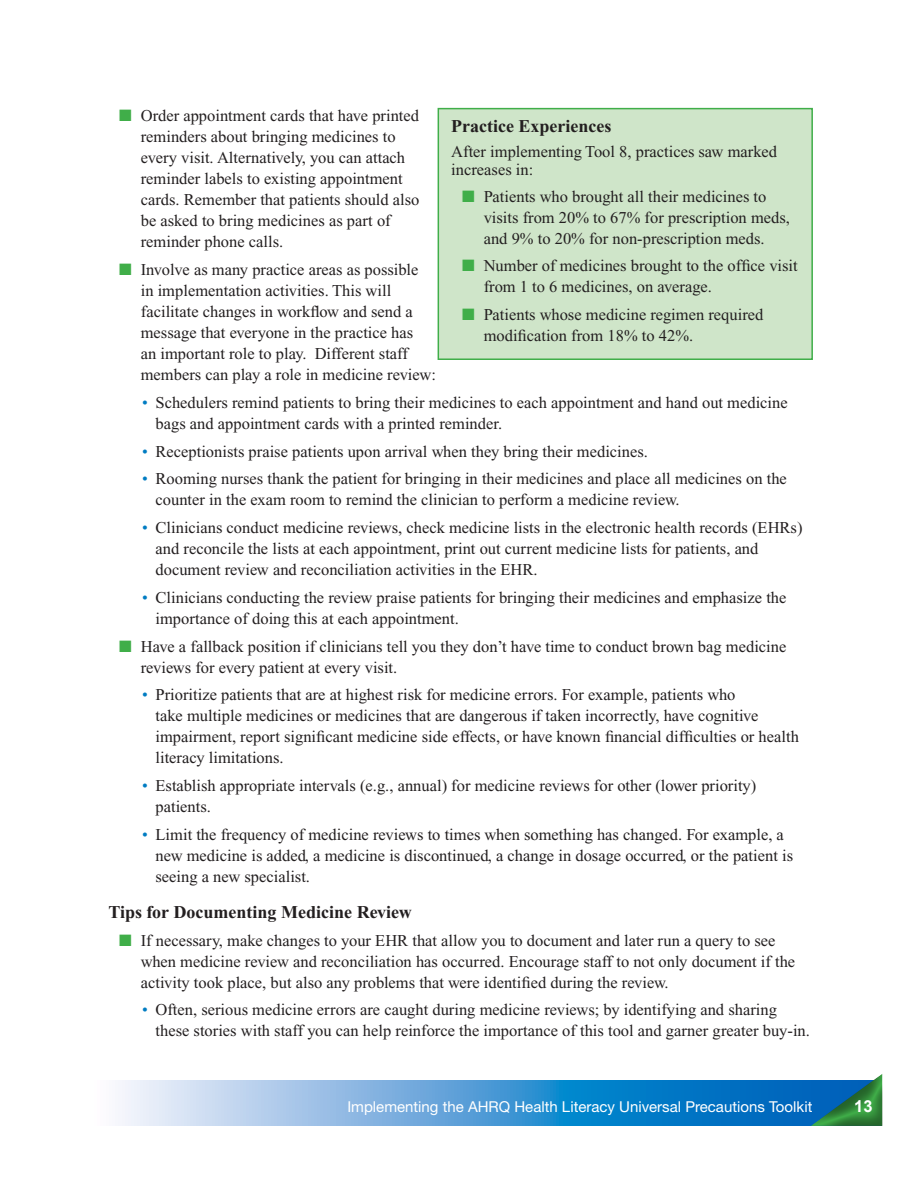
<style>
.page{position:relative;width:920px;height:1189px;background:#fff}
.page>*{position:absolute;margin:0;border:0;box-sizing:border-box;transform-origin:0 0}
.Head_2{font:700 18px "Times New Roman";color:#231f20}
.Contents{font:16.5px/21px "Times New Roman";color:#231f20}
.t1{font:700 16.5px "Arial";color:#fff}
.t2{font:15px "Helvetica Neue";color:#fff}
.s1{color:#40ae49}
.s2{color:#007cc2}
</style>
<div class="page">
<svg style="left:122px;top:1080px;width:688px;height:45px;background:#5ba2d8"></svg>
<div style="left:810px;top:1071px;width:74px;height:56px;background:#231f20;opacity:.5"></div>
<div style="left:437px;top:108px;width:376px;height:252px;background:#cfe5c9;border:2px solid #40ae49"></div>
<p class="Contents" style="left:141px;top:105px;width:280px;text-indent:-22px"><span class="s1">■</span> Order appointment cards that have printed reminders about bringing medicines to every visit. Alternatively, you can attach reminder labels to existing appointment cards. Remember that patients should also be asked to bring medicines as part of reminder phone calls.</p>
<p class="Contents" style="left:141px;top:259px;width:297px;text-indent:-22px"><span class="s1">■</span> Involve as many practice areas as possible<br>in implementation activities. This will facilitate changes in workflow and send a message that everyone in the practice has<br>an important role to play. Different staff members can play a role in medicine review:</p>
<p class="Contents" style="left:155px;top:392px;width:633px;text-indent:-13px"><span class="s2">•</span> Schedulers remind patients to bring their medicines to each appointment and hand out medicine bags and appointment cards with a printed reminder.</p>
<p class="Contents" style="left:142px;top:441px;width:507px"><span class="s2">•</span> Receptionists praise patients upon arrival when they bring their medicines.</p>
<p class="Contents" style="left:155px;top:468px;width:633px;text-indent:-13px"><span class="s2">•</span> Rooming nurses thank the patient for bringing in their medicines and place all medicines on the counter in the exam room to remind the clinician to perform a medicine review.</p>
<p class="Contents" style="left:155px;top:517px;width:648px;text-indent:-13px"><span class="s2">•</span> Clinicians conduct medicine reviews, check medicine lists in the electronic health records (EHRs) and reconcile the lists at each appointment, print out current medicine lists for patients, and document review and reconciliation activities in the EHR.</p>
<p class="Contents" style="left:155px;top:587px;width:632px;text-indent:-13px"><span class="s2">•</span> Clinicians conducting the review praise patients for bringing their medicines and emphasize the importance of doing this at each appointment.</p>
<p class="Contents" style="left:141px;top:636px;width:647px;text-indent:-22px"><span class="s1">■</span> Have a fallback position if clinicians tell you they don’t have time to conduct brown bag medicine reviews for every patient at every visit.</p>
<p class="Contents" style="left:155px;top:684px;width:645px;text-indent:-13px"><span class="s2">•</span> Prioritize patients that are at highest risk for medicine errors. For example, patients who<br>take multiple medicines or medicines that are dangerous if taken incorrectly, have cognitive impairment, report significant medicine side effects, or have known financial difficulties or health literacy limitations.</p>
<p class="Contents" style="left:155px;top:775px;width:602px;text-indent:-13px"><span class="s2">•</span> Establish appropriate intervals (e.g., annual) for medicine reviews for other (lower priority) patients.</p>
<p class="Contents" style="left:155px;top:824px;width:639px;text-indent:-13px"><span class="s2">•</span> Limit the frequency of medicine reviews to times when something has changed. For example, a new medicine is added, a medicine is discontinued, a change in dosage occurred, or the patient is seeing a new specialist.</p>
<p class="Head_2" style="left:108px;top:902px;width:305px">Tips for Documenting Medicine Review</p>
<p class="Contents" style="left:141px;top:930px;width:656px;text-indent:-22px"><span class="s1">■</span> If necessary, make changes to your EHR that allow you to document and later run a query to see when medicine review and reconciliation has occurred. Encourage staff to not only document if the activity took place, but also any problems that were identified during the review.</p>
<p class="Contents" style="left:155px;top:999px;width:656px;text-indent:-13px"><span class="s2">•</span> Often, serious medicine errors are caught during medicine reviews; by identifying and sharing these stories with staff you can help reinforce the importance of this tool and garner greater buy-in.</p>
<p class="Head_2" style="left:451px;top:116px;width:162px">Practice Experiences</p>
<p class="Contents" style="left:451px;top:143px;width:327px;line-height:18px">After implementing Tool 8, practices saw marked increases in:</p>
<p class="Contents" style="left:483px;top:186px;width:308px;text-indent:-22px"><span class="s1">■</span> Patients who brought all their medicines to visits from 20% to 67% for prescription meds, and 9% to 20% for non-prescription meds.</p>
<p class="Contents" style="left:483px;top:255px;width:315px;text-indent:-22px"><span class="s1">■</span> Number of medicines brought to the office visit from 1 to 6 medicines, on average.</p>
<p class="Contents" style="left:483px;top:304px;width:281px;text-indent:-22px"><span class="s1">■</span> Patients whose medicine regimen required modification from 18% to 42%.</p>
<p class="t2" style="left:347px;top:1098px;width:466px">Implementing the AHRQ Health Literacy Universal Precautions Toolkit</p>
<p class="t1" style="left:854px;top:1097px;width:20px">13</p>
</div>
